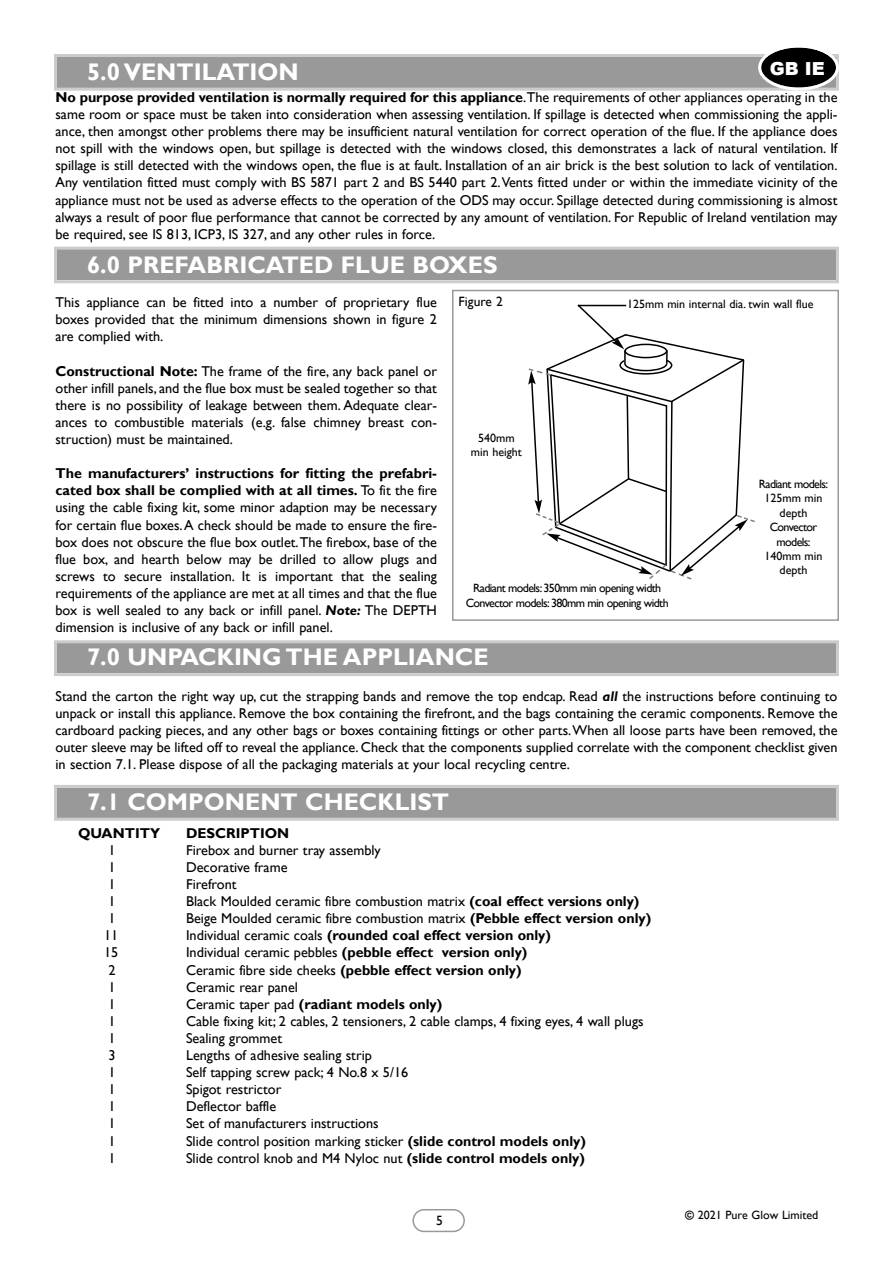
<style>
.page{position:relative;width:893px;height:1263px;background:#fff}
.page>*{position:absolute;margin:0;border:0;box-sizing:border-box;transform-origin:0 0}
.t1{font:700 24px "Gill Sans";color:#fff}
.t2{font:900 18px "Arial";color:#fff}
.t3{font:14.25px/17.1px "Gill Sans";color:#000;text-align:justify}
.t4{font:700 14.25px "Gill Sans";color:#000}
.t5{font:13.5px "Gill Sans";color:#000}
.t6{font:12px/14.4px "Gill Sans";letter-spacing:-.05em;color:#000;text-align:center}
.t7{font:12px/14.4px "Gill Sans";color:#000;text-align:center}
.s1{font-weight:700}
.s2{font-weight:700;font-style:italic}
.s3{font-weight:400}
</style>
<div class="page">
<div style="left:57px;top:57px;width:779px;height:31px;background:#999"></div>
<div style="left:54px;top:54px;width:785px;height:37px;border:3px solid #ccc"></div>
<svg style="left:758px;top:47px;width:81px;height:44px"></svg>
<div style="left:57px;top:250px;width:779px;height:30px;background:#999"></div>
<div style="left:54px;top:247px;width:785px;height:36px;border:3px solid #ccc"></div>
<div style="left:452px;top:290px;width:387px;height:331px;border:2px solid #999"></div>
<svg style="left:528px;top:304px;width:227px;height:276px"></svg>
<hr style="left:578px;top:305px;width:48px;height:1px;background:#000">
<div style="left:57px;top:643px;width:779px;height:30px;background:#999"></div>
<div style="left:54px;top:640px;width:785px;height:36px;border:3px solid #ccc"></div>
<div style="left:57px;top:788px;width:779px;height:30px;background:#999"></div>
<div style="left:54px;top:785px;width:785px;height:36px;border:3px solid #ccc"></div>
<svg style="left:412px;top:1209px;width:53px;height:23px"></svg>
<h1 class="t1" style="left:87px;top:57px;width:213px">5.0 VENTILATION</h1>
<p class="t2" style="left:770px;top:55px;width:56px">GB IE</p>
<p class="t3" style="left:56px;top:89px;width:783px"><span class="s1">No purpose provided ventilation is normally required for this appliance</span>.The requirements of other appliances operating in the same room or space must be taken into consideration when assessing ventilation. If spillage is detected when commissioning the appli&shy;ance, then amongst other problems there may be insufficient natural ventilation for correct operation of the flue. If the appliance does not spill with the windows open, but spillage is detected with the windows closed, this demonstrates a lack of natural ventilation. If spillage is still detected with the windows open, the flue is at fault. Installation of an air brick is the best solution to lack of ventilation.<br>Any ventilation fitted must comply with BS 5871 part 2 and BS 5440 part 2. Vents fitted under or within the immediate vicinity of the appliance must not be used as adverse effects to the operation of the ODS may occur. Spillage detected during commissioning is almost always a result of poor flue performance that cannot be corrected by any amount of ventilation. For Republic of Ireland ventilation may be required, see IS 813, ICP3, IS 327, and any other rules in force.</p>
<h1 class="t1" style="left:87px;top:250px;width:412px">6.0 PREFABRICATED FLUE BOXES</h1>
<p class="t3" style="left:56px;top:294px;width:383px">This appliance can be fitted into a number of proprietary flue boxes provided that the minimum dimensions shown in figure 2 are complied with.</p>
<p class="t3" style="left:56px;top:362px;width:383px"><span class="s1">Constructional Note:</span> The frame of the fire, any back panel or other infill panels, and the flue box must be sealed together so that there is no possibility of leakage between them. Adequate clear&shy;ances to combustible materials (e.g. false chimney breast con&shy;struction) must be maintained.</p>
<p class="t3" style="left:56px;top:465px;width:383px"><span class="s1">The manufacturers’ instructions for fitting the prefabri&shy;cated box shall be complied with at all times.</span> To fit the fire using the cable fixing kit, some minor adaption may be necessary for certain flue boxes. A check should be made to ensure the fire&shy;box does not obscure the flue box outlet. The firebox, base of the flue box, and hearth below may be drilled to allow plugs and screws to secure installation. It is important that the sealing requirements of the appliance are met at all times and that the flue box is well sealed to any back or infill panel. <span class="s2">Note:</span> The DEPTH dimension is inclusive of any back or infill panel.</p>
<p class="t5" style="left:459px;top:294px;width:46px">Figure 2</p>
<p class="t7" style="left:471px;top:431px;width:53px">540mm min height</p>
<p class="t7" style="left:627px;top:297px;width:188px">125mm min internal dia. twin wall flue</p>
<p class="t6" style="left:759px;top:477px;width:71px">Radiant models:<br>125mm min depth<br>Convector models:<br>140mm min depth</p>
<p class="t6" style="left:466px;top:581px;width:204px">Radiant models: 350mm min opening width<br>Convector models: 380mm min opening width</p>
<h1 class="t1" style="left:87px;top:643px;width:403px">7.0 UNPACKING THE APPLIANCE</h1>
<p class="t3" style="left:56px;top:687px;width:783px">Stand the carton the right way up, cut the strapping bands and remove the top endcap. Read <span class="s2">all</span> the instructions before continuing to unpack or install this appliance. Remove the box containing the firefront, and the bags containing the ceramic components. Remove the cardboard packing pieces, and any other bags or boxes containing fittings or other parts. When all loose parts have been removed, the outer sleeve may be lifted off to reveal the appliance. Check that the components supplied correlate with the component checklist given in section 7.1. Please dispose of all the packaging materials at your local recycling centre.</p>
<h1 class="t1" style="left:87px;top:787px;width:364px">7.1 COMPONENT CHECKLIST</h1>
<p class="t4" style="left:78px;top:824px;width:84px">QUANTITY</p>
<p class="t4" style="left:186px;top:824px;width:105px">DESCRIPTION</p>
<p class="t3" style="left:109px;top:842px;width:9px">1</p>
<p class="t3" style="left:186px;top:842px;width:196px">Firebox and burner tray assembly</p>
<p class="t3" style="left:109px;top:859px;width:9px">1</p>
<p class="t3" style="left:186px;top:859px;width:103px">Decorative frame</p>
<p class="t3" style="left:109px;top:876px;width:9px">1</p>
<p class="t3" style="left:186px;top:876px;width:52px">Firefront</p>
<p class="t3" style="left:109px;top:893px;width:9px">1</p>
<p class="t3" style="left:186px;top:893px;width:455px">Black Moulded ceramic fibre combustion matrix <span class="s1">(coal effect versions only)</span></p>
<p class="t3" style="left:109px;top:910px;width:9px">1</p>
<p class="t3" style="left:186px;top:910px;width:467px">Beige Moulded ceramic fibre combustion matrix <span class="s1">(Pebble effect version only)</span></p>
<p class="t3" style="left:104px;top:927px;width:16px">11</p>
<p class="t4" style="left:186px;top:927px;width:366px"><span class="s3">Individual ceramic coals</span> (rounded coal effect version only)</p>
<p class="t3" style="left:104px;top:944px;width:16px">15</p>
<p class="t4" style="left:186px;top:944px;width:343px"><span class="s3">Individual ceramic pebbles</span> (pebble effect version only)</p>
<p class="t3" style="left:109px;top:961px;width:9px">2</p>
<p class="t4" style="left:186px;top:961px;width:337px"><span class="s3">Ceramic fibre side cheeks</span> (pebble effect version only)</p>
<p class="t3" style="left:109px;top:978px;width:9px">1</p>
<p class="t3" style="left:186px;top:978px;width:113px">Ceramic rear panel</p>
<p class="t3" style="left:109px;top:996px;width:9px">1</p>
<p class="t4" style="left:186px;top:995px;width:258px"><span class="s3">Ceramic taper pad</span> (radiant models only)</p>
<p class="t3" style="left:109px;top:1013px;width:9px">1</p>
<p class="t3" style="left:186px;top:1013px;width:459px">Cable fixing kit; 2 cables, 2 tensioners, 2 cable clamps, 4 fixing eyes, 4 wall plugs</p>
<p class="t3" style="left:109px;top:1030px;width:9px">1</p>
<p class="t3" style="left:186px;top:1030px;width:98px">Sealing grommet</p>
<p class="t3" style="left:109px;top:1047px;width:9px">3</p>
<p class="t3" style="left:186px;top:1047px;width:187px">Lengths of adhesive sealing strip</p>
<p class="t3" style="left:109px;top:1064px;width:9px">1</p>
<p class="t3" style="left:186px;top:1064px;width:224px">Self tapping screw pack; 4 No.8 x 5/16</p>
<p class="t3" style="left:109px;top:1081px;width:9px">1</p>
<p class="t3" style="left:186px;top:1081px;width:97px">Spigot restrictor</p>
<p class="t3" style="left:109px;top:1098px;width:9px">1</p>
<p class="t3" style="left:186px;top:1098px;width:92px">Deflector baffle</p>
<p class="t3" style="left:109px;top:1115px;width:9px">1</p>
<p class="t3" style="left:186px;top:1115px;width:194px">Set of manufacturers instructions</p>
<p class="t3" style="left:109px;top:1132px;width:9px">1</p>
<p class="t3" style="left:186px;top:1132px;width:401px">Slide control position marking sticker <span class="s1">(slide control models only)</span></p>
<p class="t3" style="left:109px;top:1149px;width:9px">1</p>
<p class="t3" style="left:186px;top:1149px;width:400px">Slide control knob and M4 Nyloc nut <span class="s1">(slide control models only)</span></p>
<p class="t5" style="left:436px;top:1213px;width:8px">5</p>
<p class="t7" style="left:685px;top:1208px;width:135px"><span class="s1">©</span> 2021 Pure Glow Limited</p>
</div>
